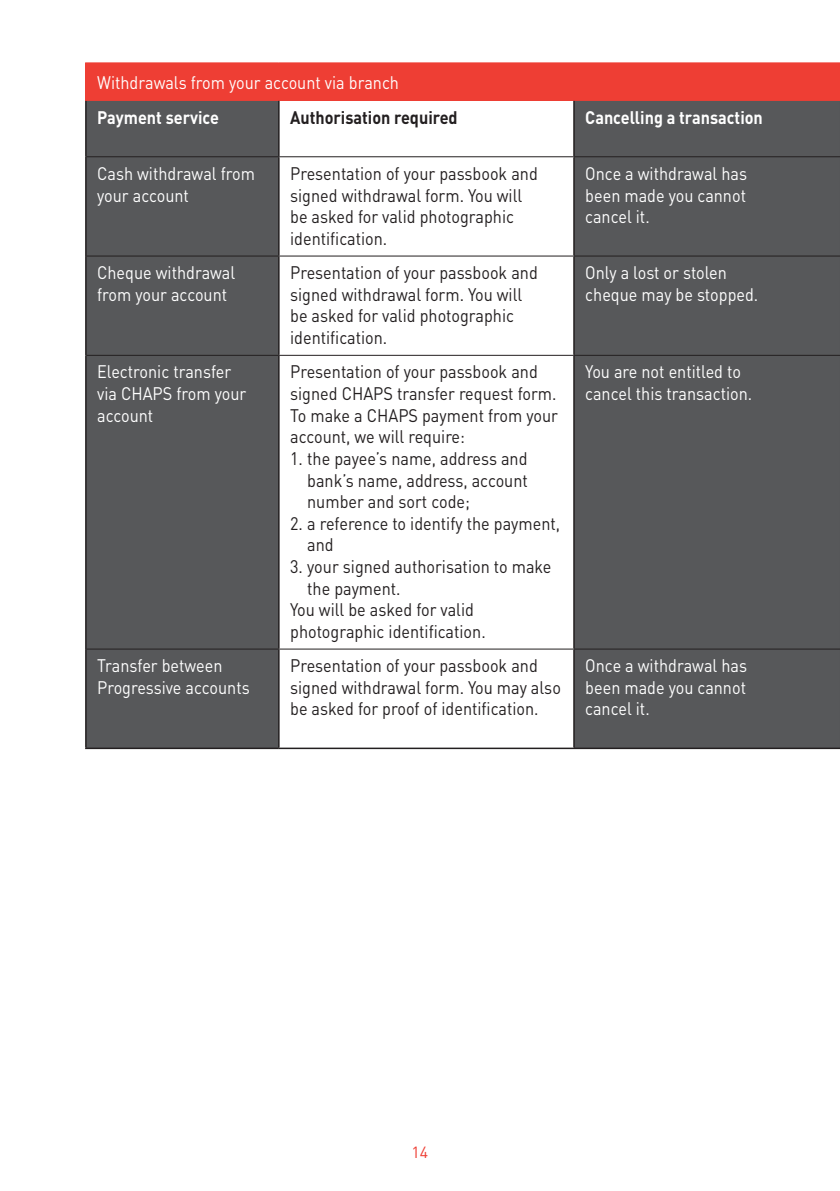
<style>
.page{position:relative;width:840px;height:1191px;background:#fff}
.page>*{position:absolute;margin:0;border:0;box-sizing:border-box;transform-origin:0 0}
.t1{font:18px/21.6px "DIN";color:#231f20;scale:.9 1}
.t2{font:18px/21.6px "DIN";color:#fff;scale:.9 1}
.t3{font:700 18px "DIN";color:#fff;scale:.9 1}
.t4{font:700 18px "DIN";color:#231f20;scale:.9 1}
.t5{font:16px "DIN";color:#ee3e34}
</style>
<div class="page">
<div style="left:86px;top:63px;width:753px;height:37px;background:#ee3e34"></div>
<svg style="left:87px;top:101px;width:752px;height:646px;fill:#57585a"></svg>
<hr style="left:85px;top:64px;width:2px;height:36px;background:#ee3e34">
<hr style="left:85px;top:62px;width:194px;height:2px;background:#ee3e34">
<hr style="left:279px;top:62px;width:294px;height:2px;background:#ee3e34">
<hr style="left:573px;top:62px;width:266px;height:2px;background:#ee3e34">
<hr style="left:85px;top:100px;width:194px;height:1px;background:#ee3e34">
<hr style="left:279px;top:100px;width:294px;height:1px;background:#ee3e34">
<hr style="left:573px;top:100px;width:266px;height:1px;background:#ee3e34">
<hr style="left:85px;top:101px;width:2px;height:56px;background:#231f20">
<hr style="left:278px;top:101px;width:1px;height:55px;background:#231f20">
<hr style="left:573px;top:101px;width:1px;height:55px;background:#231f20">
<hr style="left:839px;top:101px;width:1px;height:55px;background:#231f20">
<hr style="left:85px;top:256px;width:2px;height:99px;background:#231f20">
<hr style="left:278px;top:256px;width:1px;height:99px;background:#231f20">
<hr style="left:573px;top:256px;width:1px;height:99px;background:#231f20">
<hr style="left:839px;top:256px;width:1px;height:99px;background:#231f20">
<hr style="left:85px;top:157px;width:2px;height:99px;background:#231f20">
<hr style="left:87px;top:156px;width:192px;height:1px;background:#231f20">
<hr style="left:278px;top:157px;width:1px;height:98px;background:#231f20">
<hr style="left:279px;top:156px;width:294px;height:1px;background:#231f20">
<hr style="left:573px;top:157px;width:1px;height:98px;background:#231f20">
<hr style="left:573px;top:156px;width:266px;height:1px;background:#231f20">
<hr style="left:839px;top:157px;width:1px;height:98px;background:#231f20">
<hr style="left:85px;top:355px;width:2px;height:294px;background:#231f20">
<hr style="left:87px;top:255px;width:192px;height:1px;background:#231f20">
<hr style="left:87px;top:355px;width:192px;height:1px;background:#231f20">
<hr style="left:278px;top:356px;width:1px;height:292px;background:#231f20">
<hr style="left:279px;top:255px;width:294px;height:1px;background:#231f20">
<hr style="left:279px;top:355px;width:294px;height:1px;background:#231f20">
<hr style="left:573px;top:356px;width:1px;height:292px;background:#231f20">
<hr style="left:573px;top:255px;width:266px;height:1px;background:#231f20">
<hr style="left:573px;top:355px;width:266px;height:1px;background:#231f20">
<hr style="left:839px;top:356px;width:1px;height:292px;background:#231f20">
<hr style="left:85px;top:649px;width:2px;height:98px;background:#231f20">
<hr style="left:87px;top:648px;width:192px;height:1px;background:#231f20">
<hr style="left:85px;top:747px;width:194px;height:2px;background:#231f20">
<hr style="left:278px;top:649px;width:1px;height:98px;background:#231f20">
<hr style="left:279px;top:648px;width:294px;height:1px;background:#231f20">
<hr style="left:279px;top:747px;width:294px;height:2px;background:#231f20">
<hr style="left:573px;top:649px;width:1px;height:98px;background:#231f20">
<hr style="left:573px;top:648px;width:266px;height:1px;background:#231f20">
<hr style="left:573px;top:747px;width:266px;height:2px;background:#231f20">
<hr style="left:839px;top:649px;width:1px;height:98px;background:#231f20">
<p class="t2" style="left:97px;top:71px;width:337px">Withdrawals from your account via branch</p>
<p class="t3" style="left:97px;top:106px;width:137px">Payment service</p>
<p class="t4" style="left:290px;top:106px;width:187px">Authorisation required</p>
<p class="t3" style="left:585px;top:106px;width:199px">Cancelling a transaction</p>
<p class="t2" style="left:97px;top:162px;width:177px">Cash withdrawal from your account</p>
<p class="t1" style="left:290px;top:162px;width:276px">Presentation of your passbook and signed withdrawal form. You will be asked for valid photographic identification.</p>
<p class="t2" style="left:585px;top:162px;width:181px;text-align:justify">Once a withdrawal has been made you cannot cancel it.</p>
<p class="t2" style="left:97px;top:261px;width:155px">Cheque withdrawal from your account</p>
<p class="t1" style="left:290px;top:261px;width:276px">Presentation of your passbook and signed withdrawal form. You will be asked for valid photographic identification.</p>
<p class="t2" style="left:585px;top:261px;width:194px">Only a lost or stolen cheque may be stopped.</p>
<p class="t2" style="left:97px;top:361px;width:167px">Electronic transfer via CHAPS from your account</p>
<p class="t1" style="left:290px;top:361px;width:299px">Presentation of your passbook and signed CHAPS transfer request form.<br>To make a CHAPS payment from your account, we will require:</p>
<p class="t1" style="left:307px;top:447px;width:246px;text-align:justify;text-indent:-17px">1. the payee’s name, address and bank’s name, address, account number and sort code;</p>
<p class="t1" style="left:307px;top:512px;width:282px;text-indent:-17px">2. a reference to identify the payment, and</p>
<p class="t1" style="left:290px;top:555px;width:292px">3. your signed authorisation to make</p>
<p class="t1" style="left:307px;top:577px;width:105px">the payment.</p>
<p class="t1" style="left:290px;top:598px;width:206px">You will be asked for valid</p>
<p class="t1" style="left:290px;top:620px;width:219px">photographic identification.</p>
<p class="t2" style="left:585px;top:361px;width:187px">You are not entitled to cancel this transaction.</p>
<p class="t2" style="left:97px;top:654px;width:171px">Transfer between<br>Progressive accounts</p>
<p class="t1" style="left:290px;top:654px;width:302px">Presentation of your passbook and signed withdrawal form. You may also be asked for proof of identification.</p>
<p class="t2" style="left:585px;top:654px;width:181px;text-align:justify">Once a withdrawal has been made you cannot cancel it.</p>
<p class="t5" style="left:411px;top:1142px;width:18px">14</p>
</div>
